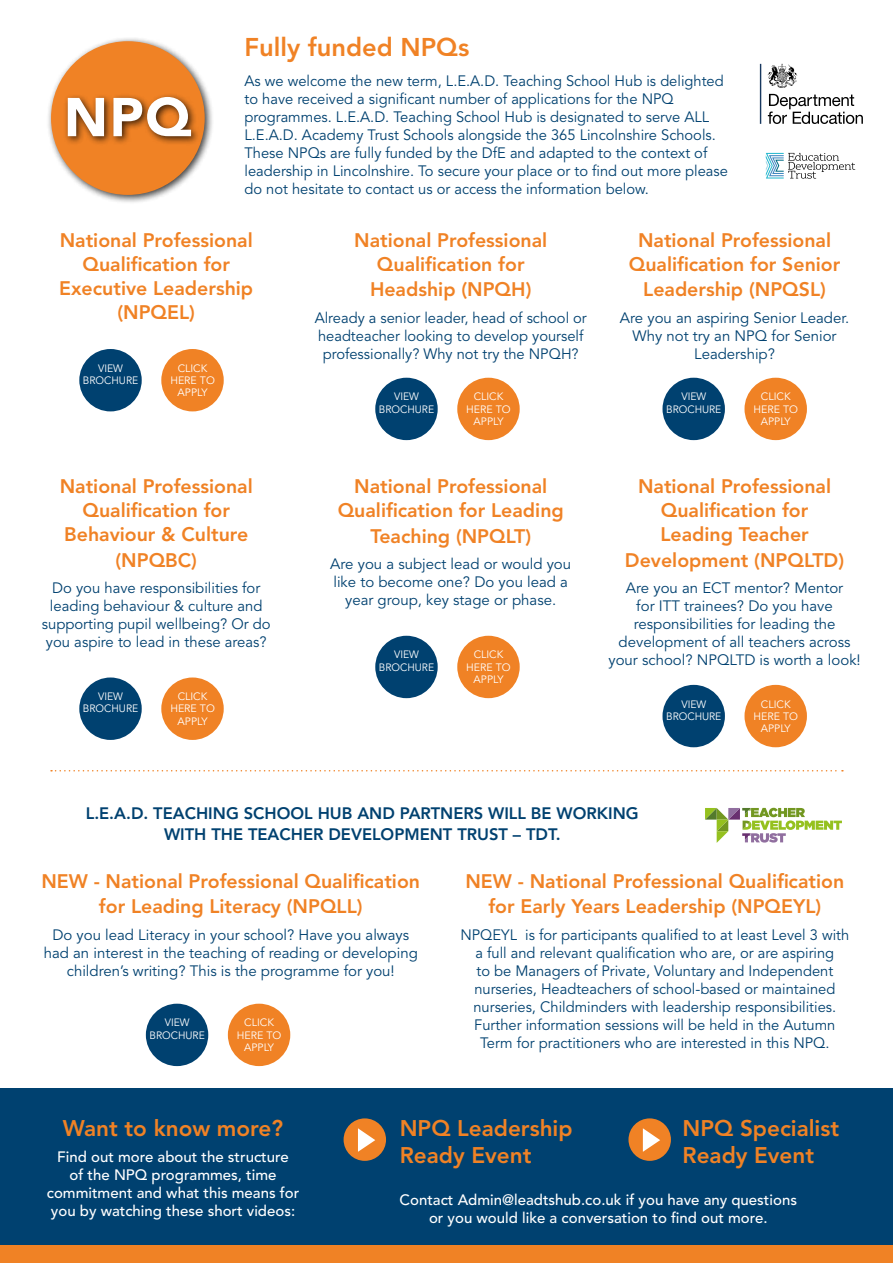
<style>
.page{position:relative;width:893px;height:1263px;background:#fff}
.page>*{position:absolute;margin:0;border:0;box-sizing:border-box;transform-origin:0 0}
.t1{font:900 54px "Avenir";color:#fff}
.t2{font:800 25.5px "Avenir";color:#f08225}
.t3{font:800 22.5px/27px "Avenir";color:#f08225}
.t4{font:800 19.5px/24.8px "Avenir";color:#f08225;text-align:center}
.t5{font:800 16.5px/21px "Avenir";color:#004170;text-align:center}
.t6{font:15px/18px "Avenir";color:#004170;text-align:center}
.t7{font:500 15px/18px "Avenir";color:#fff;text-align:center}
.t8{font:10.65px/12.3px "Avenir";color:#fff;text-align:center}
</style>
<div class="page">
<div style="left:0;top:1089px;width:893px;height:174px;background:#004170"></div>
<div style="left:46px;top:37px;width:168px;height:168px;background:#000;opacity:.75"></div>
<div style="left:51px;top:41px;width:154px;height:154px;background:#f08225;border-radius:50%"></div>
<div style="left:63px;top:93px;width:138px;height:53px;background:#000;opacity:.75"></div>
<div style="left:0;top:1246px;width:893px;height:17px;background:#f08225"></div>
<svg style="left:768px;top:94px;width:95px;height:30px"></svg>
<svg style="left:768px;top:64px;width:29px;height:24px"></svg>
<hr style="left:760px;top:64px;width:1px;height:60px;background:#18385f">
<svg style="left:705px;top:808px;width:137px;height:35px"></svg>
<div style="left:79px;top:349px;width:63px;height:62px;background:#004170;border-radius:50%"></div>
<div style="left:161px;top:349px;width:63px;height:62px;background:#f08225;border-radius:50%"></div>
<div style="left:375px;top:378px;width:63px;height:62px;background:#004170;border-radius:50%"></div>
<div style="left:457px;top:378px;width:63px;height:62px;background:#f08225;border-radius:50%"></div>
<div style="left:662px;top:378px;width:63px;height:62px;background:#004170;border-radius:50%"></div>
<div style="left:744px;top:378px;width:63px;height:62px;background:#f08225;border-radius:50%"></div>
<div style="left:375px;top:636px;width:63px;height:62px;background:#004170;border-radius:50%"></div>
<div style="left:457px;top:636px;width:63px;height:62px;background:#f08225;border-radius:50%"></div>
<div style="left:79px;top:677px;width:63px;height:63px;background:#004170;border-radius:50%"></div>
<div style="left:161px;top:677px;width:63px;height:63px;background:#f08225;border-radius:50%"></div>
<div style="left:662px;top:685px;width:63px;height:62px;background:#004170;border-radius:50%"></div>
<div style="left:744px;top:685px;width:63px;height:62px;background:#f08225;border-radius:50%"></div>
<svg style="left:51px;top:770px;width:792px;height:1px"></svg>
<div style="left:146px;top:1004px;width:62px;height:62px;background:#004170;border-radius:50%"></div>
<div style="left:228px;top:1004px;width:62px;height:62px;background:#f08225;border-radius:50%"></div>
<svg style="left:766px;top:153px;width:89px;height:26px"></svg>
<div style="left:344px;top:1118px;width:42px;height:43px;background:#f08225;border-radius:50%"></div>
<svg style="left:358px;top:1128px;width:17px;height:24px"></svg>
<div style="left:628px;top:1118px;width:43px;height:43px;background:#f08225;border-radius:50%"></div>
<svg style="left:643px;top:1128px;width:17px;height:24px"></svg>
<h2 class="t2" style="left:244px;top:32px;width:226px">Fully funded NPQs</h2>
<p class="t6" style="left:244px;top:73px;width:485px;text-align:left">As we welcome the new term, L.E.A.D. Teaching School Hub is delighted to have received a significant number of applications for the NPQ programmes. L.E.A.D. Teaching School Hub is designated to serve ALL L.E.A.D. Academy Trust Schools alongside the 365 Lincolnshire Schools.<br>These NPQs are fully funded by the DfE and adapted to the context of leadership in Lincolnshire. To secure your place or to find out more please do not hesitate to contact us or access the information below.</p>
<h3 class="t4" style="left:59px;top:228px;width:195px;line-height:24px">National Professional<br>Qualification for<br>Executive Leadership (NPQEL)</h3>
<h3 class="t4" style="left:354px;top:228px;width:195px">National Professional<br>Qualification for<br>Headship (NPQH)</h3>
<h1 class="t1" style="left:64px;top:85px;width:129px">NPQ</h1>
<h3 class="t4" style="left:629px;top:228px;width:213px">National Professional<br>Qualification for Senior<br>Leadership (NPQSL)</h3>
<p class="t6" style="left:620px;top:309px;width:231px">Are you an aspiring Senior Leader.<br>Why not try an NPQ for Senior<br>Leadership?</p>
<p class="t6" style="left:315px;top:309px;width:274px">Already a senior leader, head of school or headteacher looking to develop yourself professionally? Why not try the NPQH?</p>
<p class="t8" style="left:83px;top:362px;width:57px">VIEW<br>BROCHURE</p>
<p class="t8" style="left:170px;top:362px;width:46px">CLICK<br>HERE TO<br>APPLY</p>
<p class="t8" style="left:379px;top:391px;width:57px">VIEW<br>BROCHURE</p>
<p class="t8" style="left:466px;top:391px;width:46px">CLICK<br>HERE TO<br>APPLY</p>
<p class="t8" style="left:666px;top:391px;width:57px">VIEW<br>BROCHURE</p>
<p class="t8" style="left:753px;top:391px;width:46px">CLICK<br>HERE TO<br>APPLY</p>
<h3 class="t4" style="left:60px;top:474px;width:195px">National Professional<br>Qualification for<br>Behaviour &amp; Culture (NPQBC)</h3>
<p class="t6" style="left:42px;top:579px;width:231px">Do you have responsibilities for leading behaviour &amp; culture and supporting pupil wellbeing? Or do you aspire to lead in these areas?</p>
<h3 class="t4" style="left:338px;top:474px;width:228px">National Professional<br>Qualification for Leading<br>Teaching (NPQLT)</h3>
<p class="t6" style="left:330px;top:555px;width:242px">Are you a subject lead or would you like to become one? Do you lead a year group, key stage or phase.</p>
<p class="t8" style="left:379px;top:649px;width:57px">VIEW<br>BROCHURE</p>
<p class="t8" style="left:466px;top:649px;width:46px">CLICK<br>HERE TO<br>APPLY</p>
<h3 class="t4" style="left:625px;top:474px;width:221px">National Professional<br>Qualification for<br>Leading Teacher<br>Development (NPQLTD)</h3>
<p class="t6" style="left:608px;top:579px;width:254px">Are you an ECT mentor? Mentor<br>for ITT trainees? Do you have responsibilities for leading the development of all teachers across your school? NPQLTD is worth a look!</p>
<p class="t8" style="left:83px;top:691px;width:57px">VIEW<br>BROCHURE</p>
<p class="t8" style="left:170px;top:691px;width:46px">CLICK<br>HERE TO<br>APPLY</p>
<p class="t8" style="left:666px;top:698px;width:57px">VIEW<br>BROCHURE</p>
<p class="t8" style="left:753px;top:698px;width:46px">CLICK<br>HERE TO<br>APPLY</p>
<p class="t5" style="left:86px;top:803px;width:554px">L.E.A.D. TEACHING SCHOOL HUB AND PARTNERS WILL BE WORKING<br>WITH THE TEACHER DEVELOPMENT TRUST – TDT.</p>
<h3 class="t4" style="left:465px;top:868px;width:380px;line-height:25.5px">NEW - National Professional Qualification for Early Years Leadership (NPQEYL)</h3>
<p class="t6" style="left:460px;top:926px;width:390px">NPQEYL is for participants qualified to at least Level 3 with a full and relevant qualification who are, or are aspiring<br>to be Managers of Private, Voluntary and Independent nurseries, Headteachers of school-based or maintained nurseries, Childminders with leadership responsibilities.<br>Further information sessions will be held in the Autumn Term for practitioners who are interested in this NPQ.</p>
<h3 class="t4" style="left:41px;top:868px;width:380px;line-height:25.5px">NEW - National Professional Qualification for Leading Literacy (NPQLL)</h3>
<p class="t6" style="left:44px;top:926px;width:376px">Do you lead Literacy in your school? Have you always had an interest in the teaching of reading or developing children’s writing? This is the programme for you!</p>
<p class="t8" style="left:150px;top:1017px;width:57px">VIEW<br>BROCHURE</p>
<p class="t8" style="left:237px;top:1017px;width:46px">CLICK<br>HERE TO<br>APPLY</p>
<h3 class="t3" style="left:63px;top:1114px;width:222px">Want to know more?</h3>
<p class="t7" style="left:47px;top:1148px;width:254px">Find out more about the structure<br>of the NPQ programmes, time commitment and what this means for you by watching these short videos:</p>
<h3 class="t3" style="left:400px;top:1114px;width:174px">NPQ Leadership<br>Ready Event</h3>
<h3 class="t3" style="left:682px;top:1114px;width:158px">NPQ Specialist<br>Ready Event</h3>
<p class="t7" style="left:400px;top:1191px;width:399px">Contact Admin@leadtshub.co.uk if you have any questions or you would like a conversation to find out more.</p>
</div>
